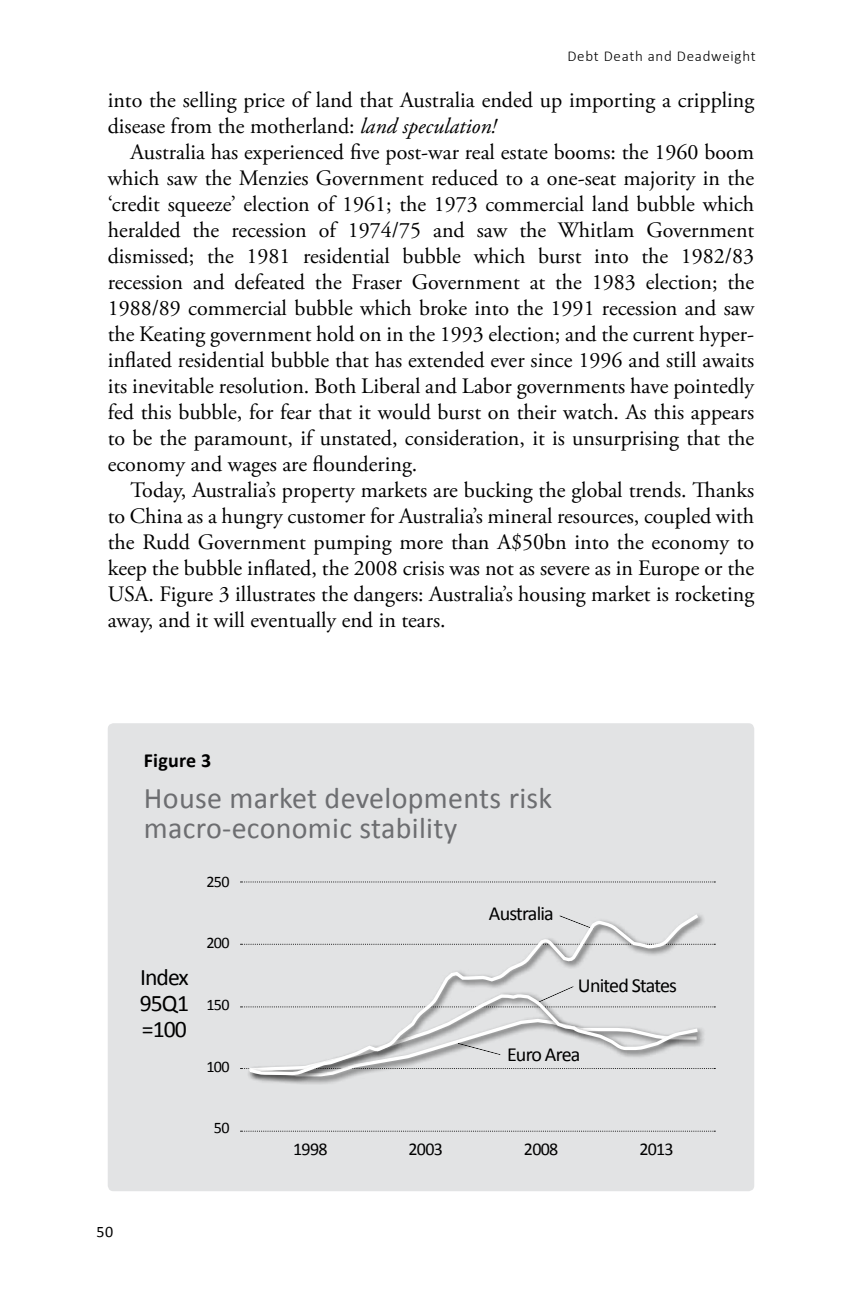
<style>
.page{position:relative;width:862px;height:1299px;background:#fff}
.page>*{position:absolute;margin:0;border:0;box-sizing:border-box;transform-origin:0 0}
.t1{font:30px/30px "Calibri";letter-spacing:.01em;color:#6d6e71}
.t2{font:23.8px/25.6px "Calibri";letter-spacing:-.04em;color:#000}
.t3{font:22px/26px "Adobe Garamond Pro";color:#000;text-align:justify}
.t4{font:20px "Calibri";letter-spacing:-.04em;color:#000}
.t5{font:700 20px "Calibri";letter-spacing:.01em;color:#000}
.t6{font:18px "Calibri";letter-spacing:-.04em;color:#000}
.t7{font:16.2px "Calibri";letter-spacing:-.04em;color:#000}
.t8{font:16px "Calibri";color:#000}
.t9{font:300 15px "Calibri";letter-spacing:.05em;color:#000}
.s1{font-style:italic}
</style>
<div class="page">
<div style="left:108px;top:723px;width:646px;height:468px;background:#e2e3e4;border-radius:6px"></div>
<svg style="left:240px;top:881px;width:475px;height:1px"></svg>
<svg style="left:240px;top:1130px;width:475px;height:1px"></svg>
<div style="left:247px;top:912px;width:459px;height:172px;background:#000;opacity:.75"></div>
<svg style="left:246px;top:912px;width:456px;height:164px"></svg>
<p class="t9" style="left:567px;top:46px;width:190px">Debt Death and Deadweight</p>
<p class="t3" style="left:108px;top:87px;width:648px">into the selling price of land that Australia ended up importing a crippling disease from the motherland: <span class="s1">land speculation!</span></p>
<p class="t3" style="left:108px;top:139px;width:648px;text-indent:23px">Australia has experienced five post-war real estate booms: the 1960 boom which saw the Menzies Government reduced to a one-seat majority in the ‘credit squeeze’ election of 1961; the 1973 commercial land bubble which heralded the recession of 1974/75 and saw the Whitlam Government dismissed; the 1981 residential bubble which burst into the 1982/83 recession and defeated the Fraser Government at the 1983 election; the 1988/89 commercial bubble which broke into the 1991 recession and saw the Keating government hold on in the 1993 election; and the current hyper&shy;inflated residential bubble that has extended ever since 1996 and still awaits its inevitable resolution. Both Liberal and Labor governments have pointedly fed this bubble, for fear that it would burst on their watch. As this appears to be the paramount, if unstated, consideration, it is unsurprising that the economy and wages are floundering.</p>
<p class="t3" style="left:108px;top:477px;width:648px;text-indent:23px">Today, Australia’s property markets are bucking the global trends. Thanks to China as a hungry customer for Australia’s mineral resources, coupled with the Rudd Government pumping more than A$50bn into the economy to keep the bubble inflated, the 2008 crisis was not as severe as in Europe or the USA. Figure 3 illustrates the dangers: Australia’s housing market is rocketing away, and it will eventually end in tears.</p>
<p class="t5" style="left:144px;top:747px;width:69px">Figure 3</p>
<p class="t1" style="left:144px;top:783px;width:410px">House market developments risk macro-economic stability</p>
<p class="t7" style="left:206px;top:871px;width:25px">250</p>
<p class="t2" style="left:140px;top:964px;width:51px">Index<br>95Q1</p>
<p class="t2" style="left:142px;top:1016px;width:47px">=100</p>
<p class="t7" style="left:206px;top:932px;width:25px">200</p>
<p class="t7" style="left:206px;top:994px;width:25px">150</p>
<p class="t7" style="left:206px;top:1055px;width:25px">100</p>
<p class="t7" style="left:214px;top:1117px;width:17px">50</p>
<p class="t8" style="left:96px;top:1221px;width:19px">50</p>
<p class="t4" style="left:489px;top:901px;width:66px">Australia</p>
<p class="t4" style="left:578px;top:972px;width:101px">United States</p>
<p class="t4" style="left:507px;top:1042px;width:75px">Euro Area</p>
<p class="t6" style="left:293px;top:1137px;width:36px">1998</p>
<p class="t6" style="left:408px;top:1137px;width:36px">2003</p>
<p class="t6" style="left:524px;top:1137px;width:36px">2008</p>
<p class="t6" style="left:639px;top:1137px;width:36px">2013</p>
</div>
